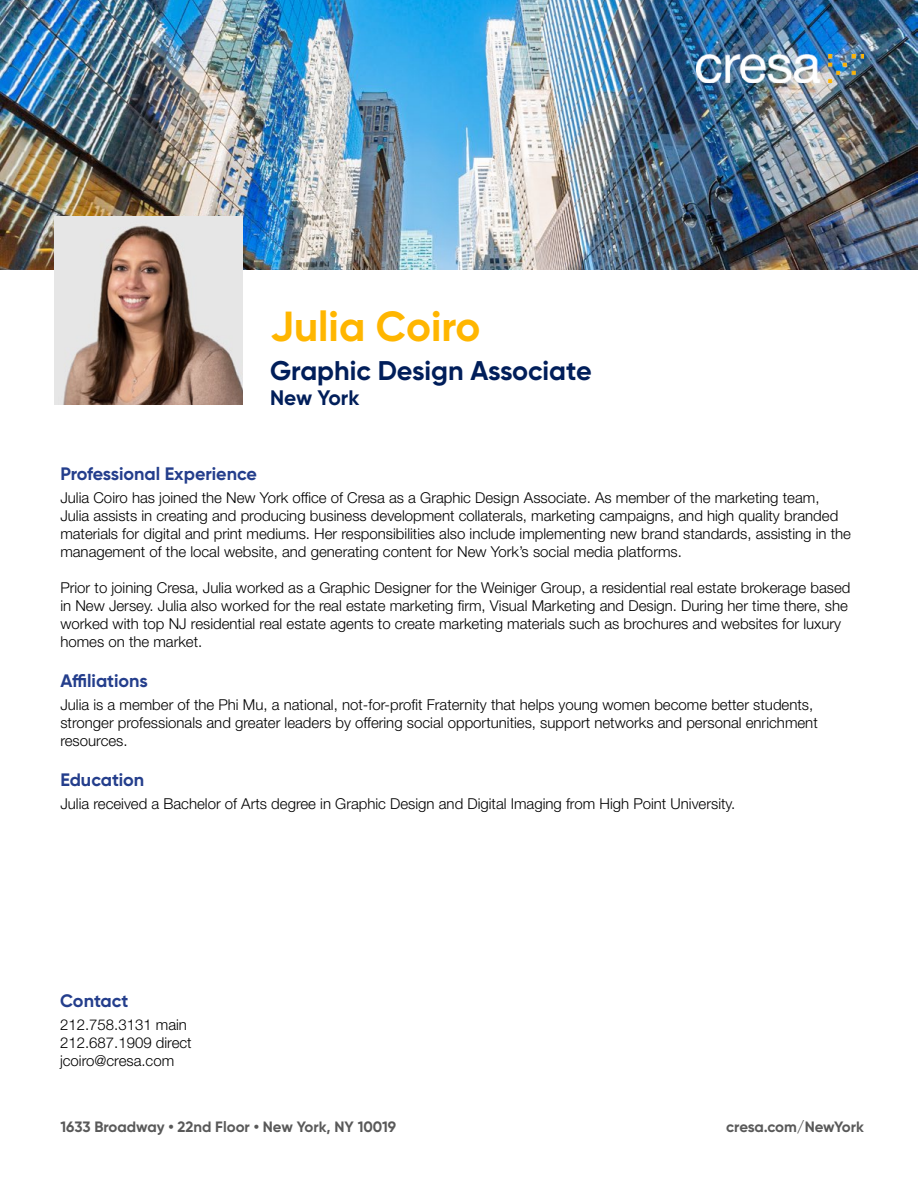
<style>
.page{position:relative;width:918px;height:1188px;background:#fff}
.page>*{position:absolute;margin:0;border:0;box-sizing:border-box;transform-origin:0 0}
.t1{font:700 42px "Gilroy";color:#ffb600}
.t2{font:700 27px "Gilroy";color:#001e5a}
.t3{font:700 21px "Gilroy";color:#001e5a}
.t4{font:700 18px "Gilroy";color:#243e8c}
.t5{font:300 15px/18px "Helvetica Neue LT Std";color:#000}
.t6{font:700 15px "Gilroy";color:#595959}
</style>
<div class="page">
<img style="left:0;top:0;width:918px;height:270px">
<img style="left:54px;top:216px;width:189px;height:189px">
<img style="left:697px;top:54px;width:167px;height:29px">
<h1 class="t1" style="left:270px;top:300px;width:212px">Julia Coiro</h1>
<h2 class="t2" style="left:270px;top:353px;width:323px">Graphic Design Associate</h2>
<h3 class="t3" style="left:270px;top:385px;width:91px">New York</h3>
<p class="t4" style="left:60px;top:462px;width:198px">Professional Experience</p>
<p class="t5" style="left:60px;top:488px;width:792px">Julia Coiro has joined the New York office of Cresa as a Graphic Design Associate. As member of the marketing team, Julia assists in creating and producing business development collaterals, marketing campaigns, and high quality branded materials for digital and print mediums. Her responsibilities also include implementing new brand standards, assisting in the management of the local website, and generating content for New York’s social media platforms.</p>
<p class="t5" style="left:60px;top:578px;width:792px">Prior to joining Cresa, Julia worked as a Graphic Designer for the Weiniger Group, a residential real estate brokerage based in New Jersey. Julia also worked for the real estate marketing firm, Visual Marketing and Design. During her time there, she worked with top NJ residential real estate agents to create marketing materials such as brochures and websites for luxury homes on the market.</p>
<p class="t4" style="left:60px;top:669px;width:89px">Affiliations</p>
<p class="t5" style="left:60px;top:695px;width:759px">Julia is a member of the Phi Mu, a national, not-for-profit Fraternity that helps young women become better students, stronger professionals and greater leaders by offering social opportunities, support networks and personal enrichment resources.</p>
<p class="t4" style="left:60px;top:768px;width:86px">Education</p>
<p class="t5" style="left:60px;top:794px;width:676px">Julia received a Bachelor of Arts degree in Graphic Design and Digital Imaging from High Point University.</p>
<p class="t4" style="left:60px;top:989px;width:70px">Contact</p>
<p class="t5" style="left:60px;top:1015px;width:133px">212.758.3131 main<br>212.687.1909 direct jcoiro@cresa.com</p>
<p class="t6" style="left:60px;top:1118px;width:337px">1633 Broadway • 22nd Floor • New York, NY 10019</p>
<p class="t6" style="left:726px;top:1118px;width:139px">cresa.com/NewYork</p>
</div>
